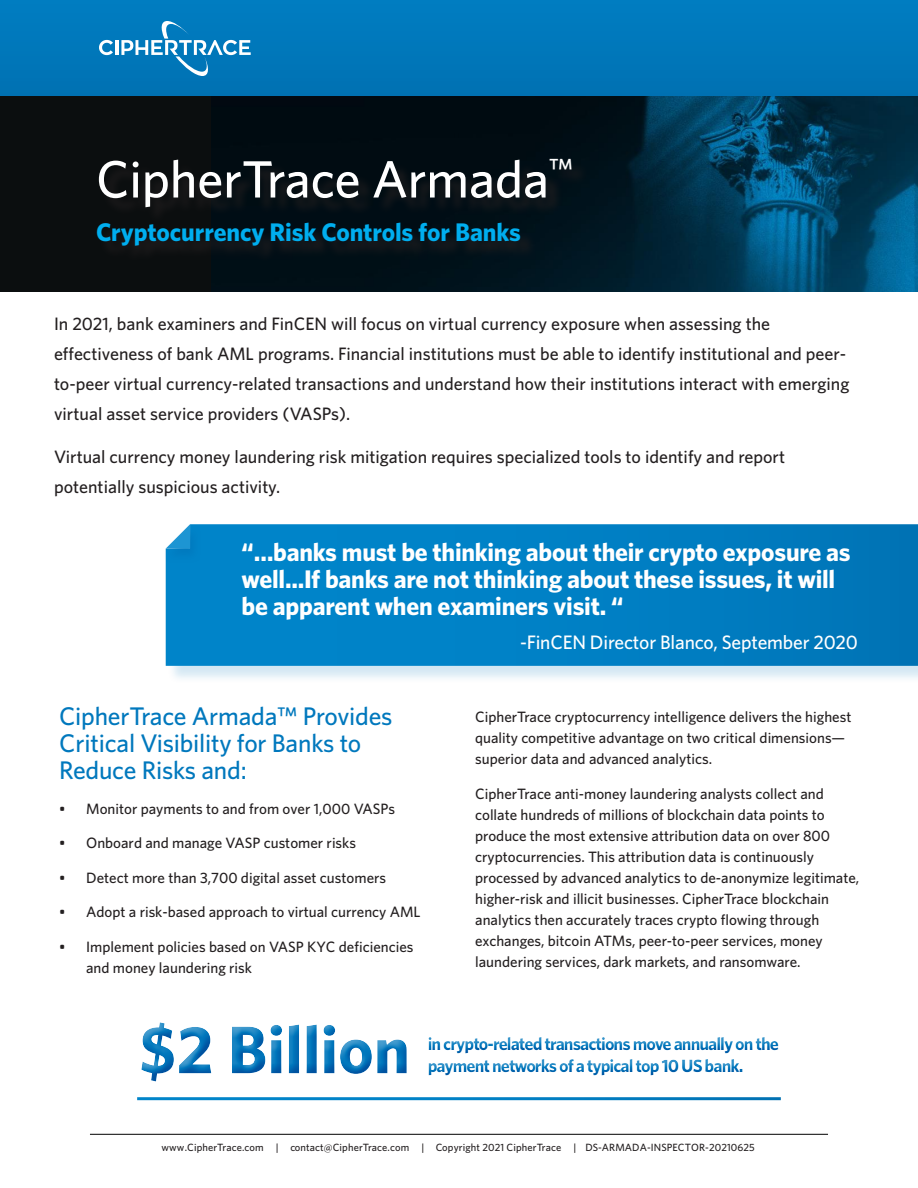
<style>
.page{position:relative;width:918px;height:1188px;background:#fff}
.page>*{position:absolute;margin:0;border:0;box-sizing:border-box;transform-origin:0 0}
.t1{font:700 67.5px "Whitney";color:#0078bd}
.t2{font:500 52.5px "Whitney";letter-spacing:-.005em;color:#fff}
.t3{font:700 25.5px/27px "Whitney";letter-spacing:-.01em;color:#fff}
.t4{font:500 25.5px/27px "Whitney";letter-spacing:-.01em;color:#0078bd}
.t5{font:700 25.5px "Whitney";letter-spacing:-.005em;color:#00aeef}
.t6{font:500 19.5px "Whitney";letter-spacing:-.01em;color:#fff}
.t7{font:500 18px/30px "Whitney";color:#231f20}
.t8{font:700 18px "Whitney";letter-spacing:-.05em;color:#0078bd}
.t9{font:500 15px/21px "Whitney";color:#231f20}
.t10{font:500 10.5px "Whitney";letter-spacing:.01em;color:#231f20}
</style>
<div class="page">
<div style="left:0;top:0;width:918px;height:292px;background:#0b0e0f"></div>
<div style="left:167px;top:526px;width:751px;height:158px;background:#0078bd;opacity:.17"></div>
<svg style="left:166px;top:524px;width:752px;height:142px;background:#007fc3"></svg>
<div style="left:163px;top:525px;width:38px;height:38px;background:#0078bd;opacity:.81"></div>
<svg style="left:166px;top:524px;width:24px;height:25px"></svg>
<img style="left:212px;top:95px;width:706px;height:197px">
<div style="left:99px;top:160px;width:490px;height:103px;background:#071016"></div>
<div style="left:133px;top:1016px;width:656px;height:76px;background:#0078bd;opacity:.59"></div>
<hr style="left:90px;top:1134px;width:738px;height:1px;background:#000">
<div style="left:0;top:0;width:918px;height:95px;background:#0078ba"></div>
<svg style="left:99px;top:40px;width:14px;height:15px"></svg>
<hr style="left:115px;top:40px;width:3px;height:15px;background:#fff">
<svg style="left:121px;top:21px;width:130px;height:55px"></svg>
<p class="t2" style="left:96px;top:148px;width:479px">CipherTrace Armada<sup>™</sup></p>
<p class="t5" style="left:96px;top:217px;width:426px">Cryptocurrency Risk Controls for Banks</p>
<p class="t7" style="left:54px;top:308px;width:797px">In 2021, bank examiners and FinCEN will focus on virtual currency exposure when assessing the effectiveness of bank AML programs. Financial institutions must be able to identify institutional and peer&shy;to-peer virtual currency-related transactions and understand how their institutions interact with emerging virtual asset service providers (VASPs).</p>
<p class="t7" style="left:54px;top:441px;width:733px">Virtual currency money laundering risk mitigation requires specialized tools to identify and report potentially suspicious activity.</p>
<p class="t3" style="left:242px;top:538px;width:611px">“…banks must be thinking about their crypto exposure as well...If banks are not thinking about these issues, it will be apparent when examiners visit. “</p>
<p class="t6" style="left:520px;top:631px;width:339px">-FinCEN Director Blanco, September 2020</p>
<p class="t4" style="left:59px;top:702px;width:335px">CipherTrace Armada™ Provides<br>Critical Visibility for Banks to<br>Reduce Risks and:</p>
<p class="t9" style="left:59px;top:798px;width:338px">• Monitor payments to and from over 1,000 VASPs</p>
<p class="t9" style="left:59px;top:832px;width:298px">• Onboard and manage VASP customer risks</p>
<p class="t9" style="left:59px;top:867px;width:329px">• Detect more than 3,700 digital asset customers</p>
<p class="t9" style="left:59px;top:901px;width:363px">• Adopt a risk-based approach to virtual currency AML</p>
<p class="t9" style="left:86px;top:936px;width:329px;text-indent:-27px">• Implement policies based on VASP KYC deficiencies and money laundering risk</p>
<p class="t9" style="left:475px;top:706px;width:378px">CipherTrace cryptocurrency intelligence delivers the highest quality competitive advantage on two critical dimensions— superior data and advanced analytics.</p>
<p class="t9" style="left:475px;top:783px;width:386px">CipherTrace anti-money laundering analysts collect and collate hundreds of millions of blockchain data points to produce the most extensive attribution data on over 800 cryptocurrencies. This attribution data is continuously processed by advanced analytics to de-anonymize legitimate, higher-risk and illicit businesses. CipherTrace blockchain analytics then accurately traces crypto flowing through exchanges, bitcoin ATMs, peer-to-peer services, money laundering services, dark markets, and ransomware.</p>
<h1 class="t1" style="left:139px;top:1009px;width:272px">$2 Billion</h1>
<p class="t8" style="left:428px;top:1033px;width:353px">in crypto-related transactions move annually on the</p>
<p class="t8" style="left:428px;top:1055px;width:317px">payment networks of a typical top 10 US bank.</p>
<p class="t10" style="left:162px;top:1141px;width:595px">www.CipherTrace.com | contact@CipherTrace.com | Copyright 2021 CipherTrace | DS-ARMADA-INSPECTOR-20210625</p>
</div>
